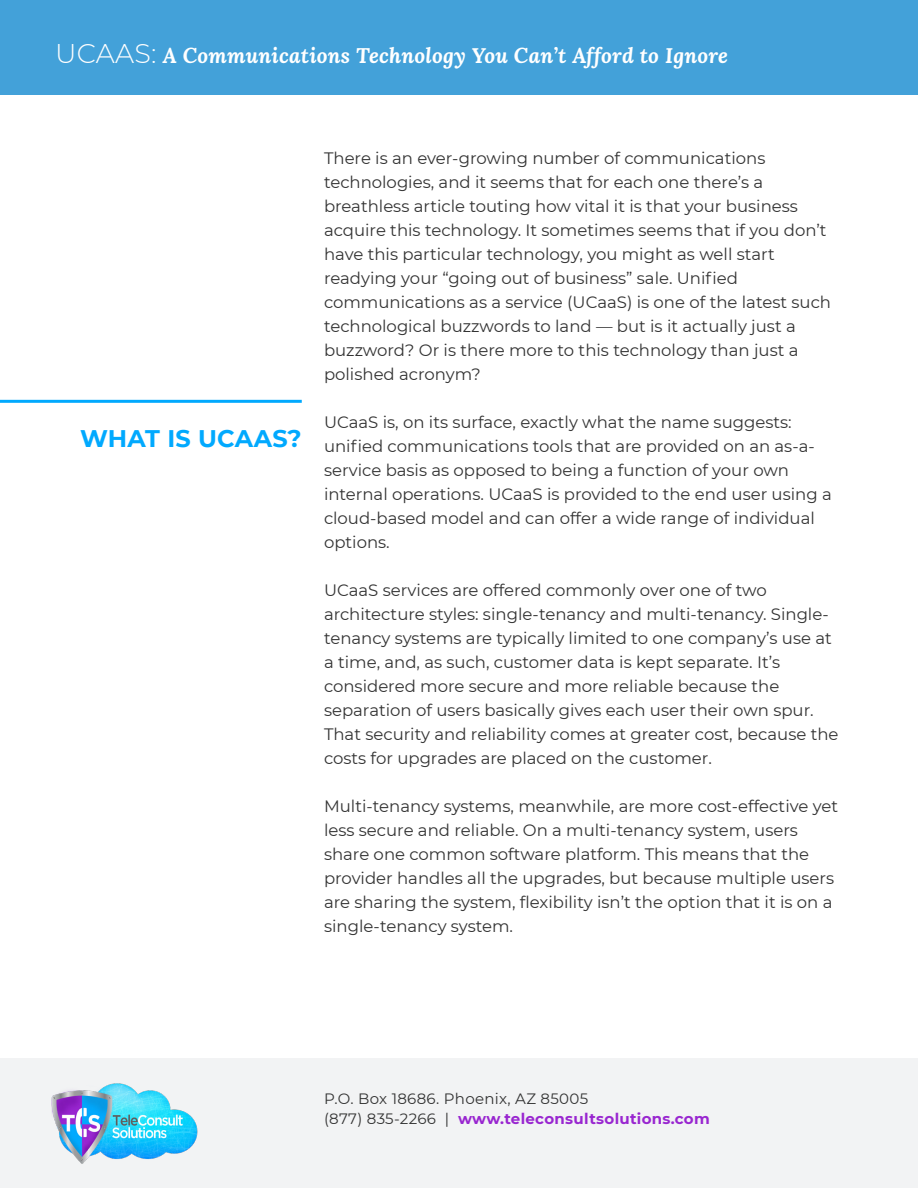
<style>
.page{position:relative;width:918px;height:1188px;background:#fff}
.page>*{position:absolute;margin:0;border:0;box-sizing:border-box;transform-origin:0 0}
.t1{font:700 24px "Montserrat";letter-spacing:.01em;color:#01a9fe}
.t2{font:italic 700 21px "Lora";letter-spacing:.01em;color:#fff}
.t3{font:16.5px/24px "Montserrat";color:#333}
.t4{font:15px/19.5px "Montserrat";letter-spacing:.02em;color:#333}
.s1{font-family:"Montserrat";font-weight:300;font-style:normal;font-size:27px}
.s2{font-weight:700;color:#9926d0}
</style>
<div class="page">
<div style="left:0;top:0;width:918px;height:94px;background:#43a1d9"></div>
<div style="left:0;top:1058px;width:918px;height:130px;background:#f2f3f4"></div>
<img style="left:52px;top:1083px;width:146px;height:81px">
<hr style="left:0;top:400px;width:302px;height:3px;background:#01a9fe">
<p class="t2" style="left:55px;top:40px;width:675px"><span class="s1">UCAAS:</span> A Communications Technology You Can’t Afford to Ignore</p>
<p class="t1" style="left:80px;top:421px;width:223px">WHAT IS UCAAS?</p>
<p class="t3" style="left:324px;top:145px;width:509px">There is an ever-growing number of communications technologies, and it seems that for each one there’s a breathless article touting how vital it is that your business acquire this technology. It sometimes seems that if you don’t have this particular technology, you might as well start readying your “going out of business” sale. Unified communications as a service (UCaaS) is one of the latest such technological buzzwords to land — but is it actually just a buzzword? Or is there more to this technology than just a polished acronym?</p>
<p class="t3" style="left:324px;top:409px;width:509px">UCaaS is, on its surface, exactly what the name suggests: unified communications tools that are provided on an as-a&shy;service basis as opposed to being a function of your own internal operations. UCaaS is provided to the end user using a cloud-based model and can offer a wide range of individual options.</p>
<p class="t3" style="left:324px;top:577px;width:516px">UCaaS services are offered commonly over one of two architecture styles: single-tenancy and multi-tenancy. Single&shy;tenancy systems are typically limited to one company’s use at a time, and, as such, customer data is kept separate. It’s considered more secure and more reliable because the separation of users basically gives each user their own spur.<br>That security and reliability comes at greater cost, because the costs for upgrades are placed on the customer.</p>
<p class="t3" style="left:324px;top:793px;width:516px">Multi-tenancy systems, meanwhile, are more cost-effective yet less secure and reliable. On a multi-tenancy system, users share one common software platform. This means that the provider handles all the upgrades, but because multiple users are sharing the system, flexibility isn’t the option that it is on a single-tenancy system.</p>
<p class="t4" style="left:324px;top:1089px;width:387px">P.O. Box 18686. Phoenix, AZ 85005<br>(877) 835-2266 | <span class="s2">www.teleconsultsolutions.com</span></p>
</div>
